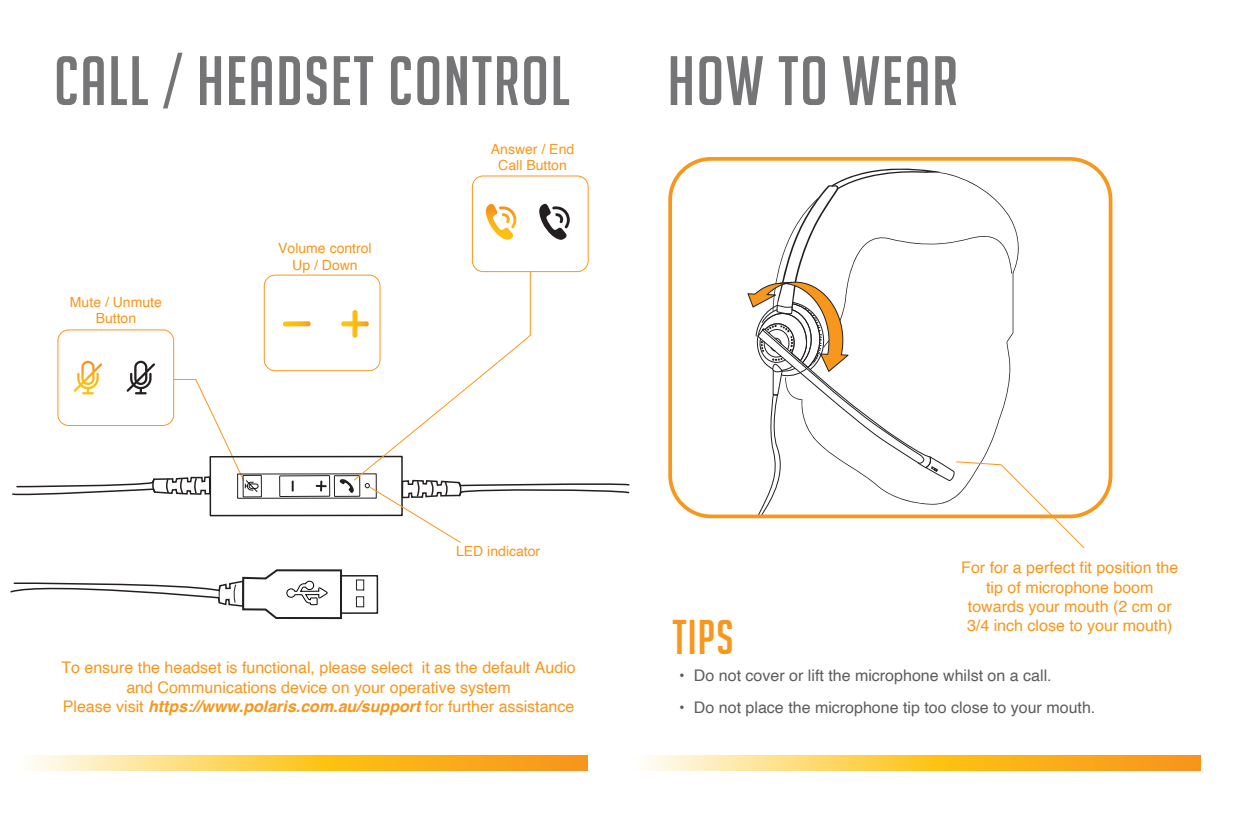
<style>
.page{position:relative;width:1259px;height:827px;background:#fff}
.page>*{position:absolute;margin:0;border:0;box-sizing:border-box;transform-origin:0 0}
.t1{font:68px "Big Noodle Titling";letter-spacing:.025em;color:#757476}
.t2{font:47.4px "Big Noodle Titling";color:#f7971d}
.t3{font:16px/19.2px "Helvetica";color:#f7971d;text-align:center}
.t4{font:16px/32px "Helvetica";color:#5d5d5d}
.t5{font:14px/16.8px "Helvetica";color:#f7971d;text-align:center}
.s1{font-weight:700;font-style:italic}
</style>
<div class="page">
<div style="left:57px;top:329px;width:117px;height:97px;border:1px solid #f7971d;border-radius:11px"></div>
<svg style="left:539px;top:203px;width:30px;height:37px"></svg>
<svg style="left:485px;top:204px;width:31px;height:36px"></svg>
<div style="left:472px;top:175px;width:116px;height:97px;border:1px solid #f7971d;border-radius:11px"></div>
<div style="left:668px;top:157px;width:444px;height:361px;border:4px solid #f7971d;border-radius:41px"></div>
<svg style="left:31px;top:755px;width:556px;height:14px;background:#fcc650"></svg>
<svg style="left:643px;top:755px;width:556px;height:14px;background:#fcc651"></svg>
<svg style="left:291px;top:480px;width:2px;height:11px"></svg>
<svg style="left:315px;top:480px;width:12px;height:11px"></svg>
<svg style="left:356px;top:579px;width:8px;height:11px"></svg>
<svg style="left:356px;top:596px;width:8px;height:11px"></svg>
<svg style="left:12px;top:360px;width:246px;height:135px"></svg>
<div style="left:279px;top:475px;width:51px;height:21px;border:1px solid #231f20"></div>
<div style="left:242px;top:474px;width:20px;height:23px;border:1px solid #231f20"></div>
<div style="left:334px;top:475px;width:26px;height:21px;border:1px solid #231f20"></div>
<svg style="left:10px;top:569px;width:333px;height:50px"></svg>
<div style="left:209px;top:455px;width:193px;height:61px;border:2px solid #231f20"></div>
<div style="left:237px;top:473px;width:139px;height:25px;border:1px solid #231f20"></div>
<div style="left:340px;top:574px;width:38px;height:39px;border:2px solid #231f20"></div>
<div style="left:264px;top:274px;width:116px;height:97px;border:1px solid #f7971d;border-radius:11px"></div>
<svg style="left:283px;top:321px;width:28px;height:5px"></svg>
<svg style="left:339px;top:270px;width:291px;height:273px"></svg>
<svg style="left:746px;top:168px;width:338px;height:380px"></svg>
<h1 class="t1" style="left:54px;top:44px;width:517px">CALL / HEADSET CONTROL</h1>
<p class="t5" style="left:70px;top:293px;width:93px">Mute / Unmute<br>Button</p>
<p class="t5" style="left:278px;top:240px;width:95px">Volume control<br>Up / Down</p>
<p class="t5" style="left:491px;top:140px;width:85px">Answer / End<br>Call Button</p>
<p class="t5" style="left:456px;top:542px;width:86px">LED indicator</p>
<p class="t3" style="left:61px;top:658px;width:516px">To ensure the headset is functional, please select it as the default Audio and Communications device on your operative system<br>Please visit <span class="s1">https://www.polaris.com.au/support</span> for further assistance</p>
<h1 class="t1" style="left:667px;top:44px;width:292px">HOW TO WEAR</h1>
<p class="t3" style="left:961px;top:558px;width:218px">For for a perfect fit position the tip of microphone boom towards your mouth (2 cm or<br>3/4 inch close to your mouth)</p>
<p class="t4" style="left:693px;top:659px;width:403px">Do not cover or lift the microphone whilst on a call.<br>Do not place the microphone tip too close to your mouth.</p>
<h2 class="t2" style="left:672px;top:611px;width:63px">TIPS</h2>
<p class="t4" style="left:679px;top:659px;width:7px">• •</p>
</div>
